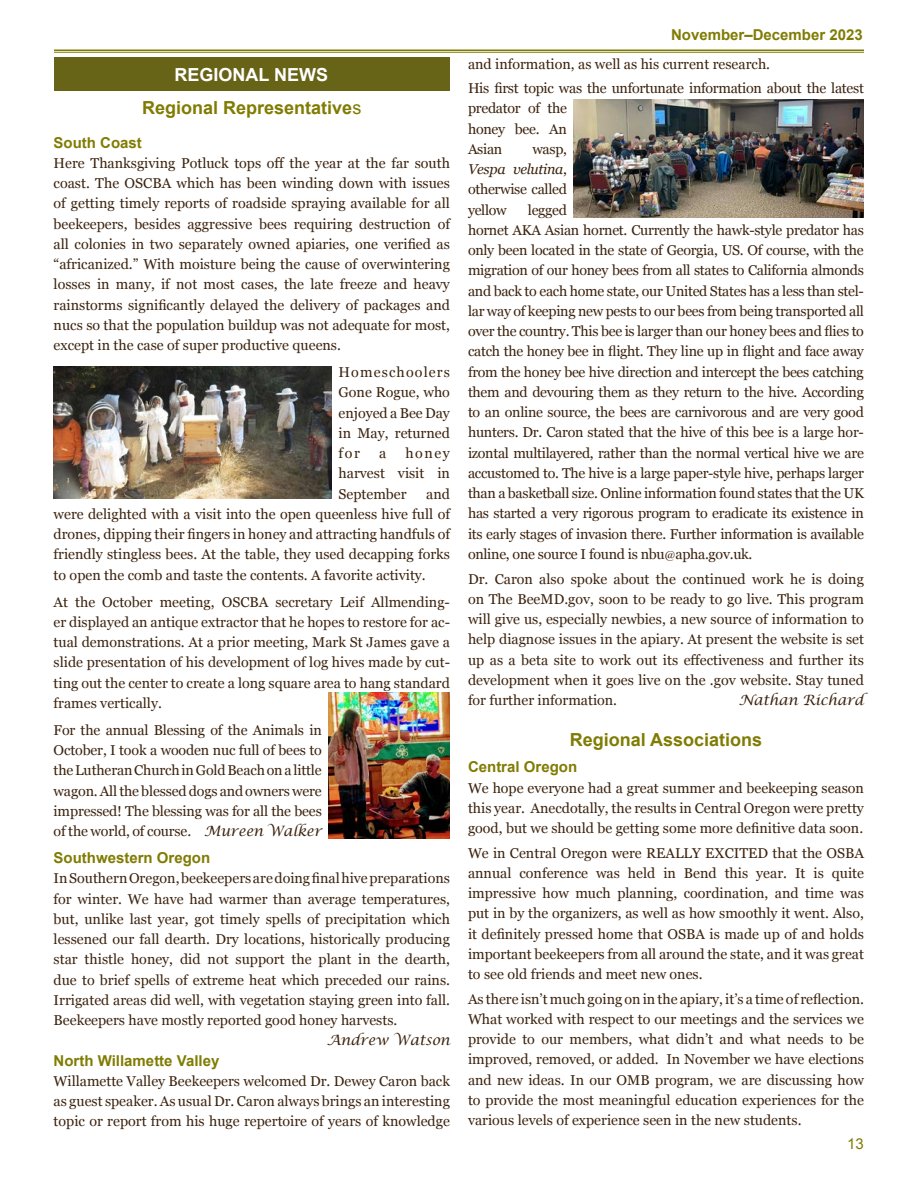
<style>
.page{position:relative;width:918px;height:1188px;background:#fff}
.page>*{position:absolute;margin:0;border:0;box-sizing:border-box;transform-origin:0 0}
.t1{font:700 18px/32.8px "Arial";color:#807c03;text-align:center}
.t2{font:700 15px "Arial";color:#807c03}
.t3{font:15px "Arial";color:#807c03}
.t4{font:14.25px/20.2px "Georgia";letter-spacing:-.02em;color:#3c230e;text-align:justify}
.t5{font:italic 14.25px "Lucida Calligraphy";letter-spacing:-.01em;color:#3c230e}
.s1{color:#fff}
.s2{font-weight:400}
.s3{font-family:"Lucida Calligraphy";font-style:italic}
.s4{font-style:italic}
.s5{font-size:12px}
</style>
<div class="page">
<hr style="left:54px;top:50px;width:810px;height:1px;background:#807c03">
<hr style="left:54px;top:52px;width:810px;height:1px;background:#807c03">
<div style="left:54px;top:58px;width:396px;height:33px;background:#676417"></div>
<img style="left:329px;top:693px;width:121px;height:146px">
<img style="left:54px;top:367px;width:278px;height:131px">
<img style="left:574px;top:100px;width:290px;height:117px">
<p class="t1" style="left:142px;top:59px;width:221px"><span class="s1">REGIONAL NEWS<br></span>Regional Representative<span class="s2">s</span></p>
<p class="t2" style="left:54px;top:132px;width:90px">South Coast</p>
<p class="t4" style="left:54px;top:152px;width:398px">Here Thanksgiving Potluck tops off the year at the far south coast. The OSCBA which has been winding down with issues of getting timely reports of roadside spraying available for all beekeepers, besides aggressive bees requiring destruction of all colonies in two separately owned apiaries, one verified as “africanized.” With moisture being the cause of overwintering losses in many, if not most cases, the late freeze and heavy rainstorms significantly delayed the delivery of packages and nucs so that the population buildup was not adequate for most, except in the case of super productive queens.</p>
<p class="t4" style="left:339px;top:362px;width:113px">Homeschoolers Gone Rogue, who enjoyed a Bee Day in May, returned for</p>
<p class="t4" style="left:339px;top:443px;width:113px;text-indent:67px">honey harvest visit in September</p>
<p class="t4" style="left:379px;top:443px;width:9px">a</p>
<p class="t4" style="left:54px;top:483px;width:398px;text-indent:373px">and were delighted with a visit into the open queenless hive full of drones, dipping their fingers in honey and attracting handfuls of friendly stingless bees. At the table, they used decapping forks to open the comb and taste the contents. A favorite activity.</p>
<p class="t4" style="left:54px;top:591px;width:398px">At the October meeting, OSCBA secretary Leif Allmending&shy;er displayed an antique extractor that he hopes to restore for ac&shy;tual demonstrations. At a prior meeting, Mark St James gave a slide presentation of his development of log hives made by cut&shy;ting out the center to create a long square area to hang standard frames vertically.</p>
<p class="t4" style="left:54px;top:719px;width:270px">For the annual Blessing of the Animals in October, I took a wooden nuc full of bees to the Lutheran Church in Gold Beach on a little wagon. All the blessed dogs and owners were impressed! The blessing was for all the bees of the world, of course. <span class="s3">Mureen Walker</span></p>
<p class="t2" style="left:54px;top:848px;width:158px">Southwestern Oregon</p>
<p class="t4" style="left:54px;top:868px;width:398px">In Southern Oregon, beekeepers are doing final hive preparations for winter. We have had warmer than average temperatures, but, unlike last year, got timely spells of precipitation which lessened our fall dearth. Dry locations, historically producing star thistle honey, did not support the plant in the dearth, due to brief spells of extreme heat which preceded our rains.<br>Irrigated areas did well, with vegetation staying green into fall.<br>Beekeepers have mostly reported good honey harvests.</p>
<p class="t5" style="left:327px;top:1032px;width:125px">Andrew Watson</p>
<p class="t2" style="left:54px;top:1050px;width:167px">North Willamette Valley</p>
<p class="t4" style="left:54px;top:1070px;width:398px">Willamette Valley Beekeepers welcomed Dr. Dewey Caron back as guest speaker. As usual Dr. Caron always brings an interesting topic or report from his huge repertoire of years of knowledge</p>
<p class="t2" style="left:671px;top:25px;width:193px">November–December 2023</p>
<p class="t4" style="left:468px;top:51px;width:397px;line-height:24.6px">and information, as well as his current research.<br>His first topic was the unfortunate information about the latest</p>
<p class="t4" style="left:468px;top:98px;width:101px">predator of the honey bee. An Asian</p>
<p class="t4" style="left:468px;top:138px;width:101px;text-indent:64px">wasp, <span class="s4">Vespa velutina</span>, otherwise called yellow</p>
<p class="t4" style="left:468px;top:199px;width:398px;text-align:left;text-indent:60px">legged<br>hornet AKA Asian hornet. Currently the hawk-style predator has only been located in the state of Georgia, US. Of course, with the migration of our honey bees from all states to California almonds and back to each home state, our United States has a less than stel&shy;lar way of keeping new pests to our bees from being transported all over the country. This bee is larger than our honey bees and flies to catch the honey bee in flight. They line up in flight and face away from the honey bee hive direction and intercept the bees catching them and devouring them as they return to the hive. According to an online source, the bees are carnivorous and are very good hunters. Dr. Caron stated that the hive of this bee is a large hor&shy;izontal multilayered, rather than the normal vertical hive we are accustomed to. The hive is a large paper-style hive, perhaps larger than a basketball size. Online information found states that the UK has started a very rigorous program to eradicate its existence in its early stages of invasion there. Further information is available online, one source I found is nbu<span class="s5">@</span>apha.gov.uk.</p>
<p class="t4" style="left:468px;top:568px;width:397px">Dr. Caron also spoke about the continued work he is doing on The BeeMD.gov, soon to be ready to go live. This program will give us, especially newbies, a new source of information to help diagnose issues in the apiary. At present the website is set up as a beta site to work out its effectiveness and further its development when it goes live on the .gov website. Stay tuned for further information.</p>
<p class="t5" style="left:739px;top:691px;width:126px">Nathan Richard</p>
<p class="t1" style="left:570px;top:723px;width:194px">Regional Associations</p>
<p class="t2" style="left:468px;top:757px;width:111px">Central Oregon</p>
<p class="t4" style="left:468px;top:777px;width:397px">We hope everyone had a great summer and beekeeping season this year. Anecdotally, the results in Central Oregon were pretty good, but we should be getting some more definitive data soon.</p>
<p class="t4" style="left:468px;top:842px;width:398px">We in Central Oregon were REALLY EXCITED that the OSBA annual conference was held in Bend this year. It is quite impressive how much planning, coordination, and time was put in by the organizers, as well as how smoothly it went. Also, it definitely pressed home that OSBA is made up of and holds important beekeepers from all around the state, and it was great to see old friends and meet new ones.</p>
<p class="t4" style="left:468px;top:988px;width:398px">As there isn’t much going on in the apiary, it’s a time of reflection.<br>What worked with respect to our meetings and the services we provide to our members, what didn’t and what needs to be improved, removed, or added. In November we have elections and new ideas. In our OMB program, we are discussing how to provide the most meaningful education experiences for the various levels of experience seen in the new students.</p>
<p class="t3" style="left:847px;top:1134px;width:18px">13</p>
</div>
